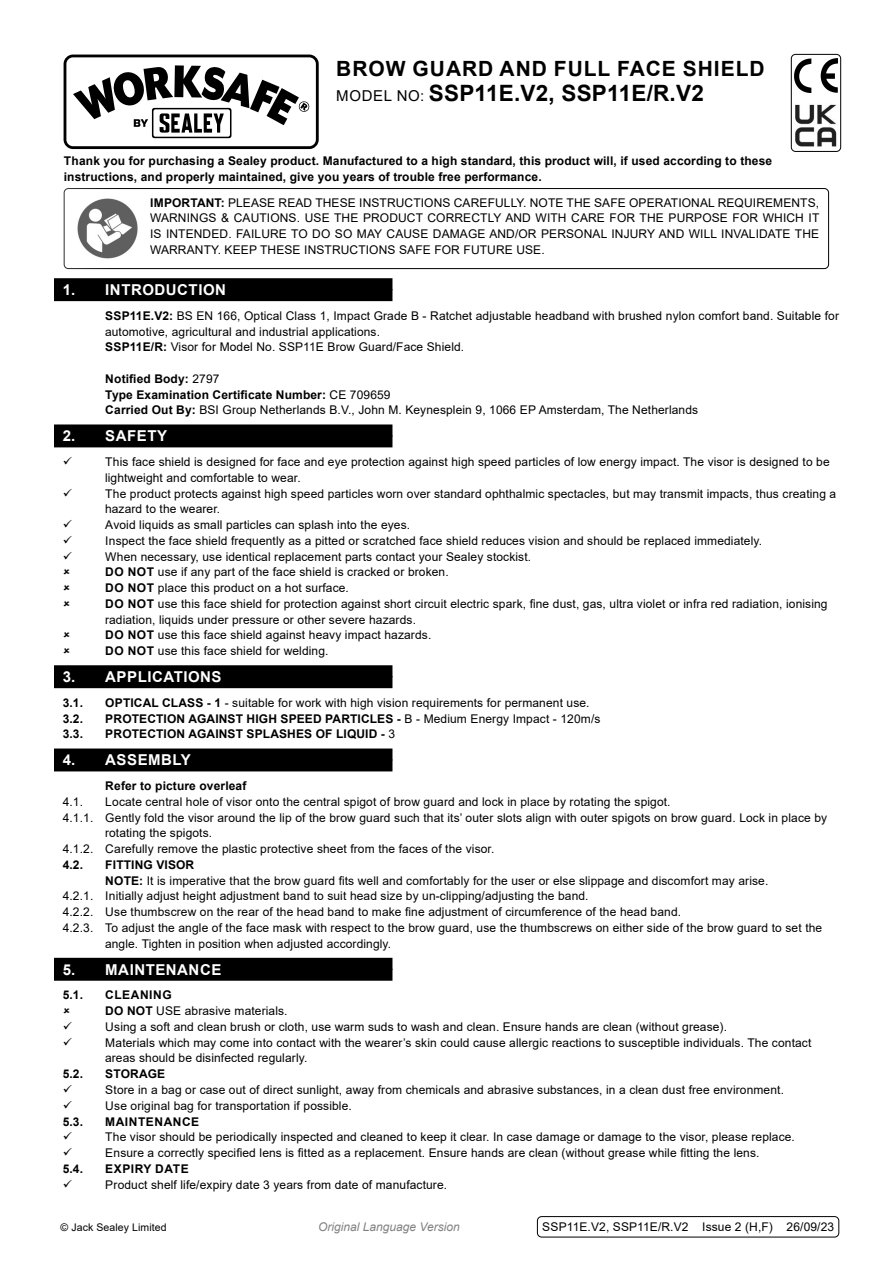
<style>
.page{position:relative;width:893px;height:1263px;background:#fff}
.page>*{position:absolute;margin:0;border:0;box-sizing:border-box;transform-origin:0 0}
.Instructions_Model_No{font:700 22.5px "Arial";letter-spacing:.01em;color:#000}
.Product_Description{font:700 21px "Arial";letter-spacing:.045em;color:#000}
.t1{font:700 15px "Arial";letter-spacing:.035em;color:#fff}
.Body__Tabbed{font:12px/15.8px "Arial";letter-spacing:.01em;color:#000}
.Body{font:700 12px/15.8px "Arial";letter-spacing:.01em;color:#000}
.Body__Tabbed-2{font:700 12px "Arial";letter-spacing:.01em;color:#000}
.Body__Footer{font:12px "Arial";letter-spacing:.01em;color:#000}
.Body-2{font:700 12px "Arial";letter-spacing:.045em;color:#000}
.t2{font:italic 12px "Arial";color:#818181}
.Body__Justified__7pt{font:10.5px "Arial";letter-spacing:.01em;color:#000}
.s1{font-weight:400;font-size:15px}
.s2{font-weight:700}
.s3{font-weight:400}
</style>
<div class="page">
<div style="left:64px;top:55px;width:255px;height:94px;background:linear-gradient(to right,#000,#020202);border-radius:9px"></div>
<div style="left:66px;top:57px;width:250px;height:89px;background:#fff;border-radius:7px"></div>
<svg style="left:73px;top:65px;width:237px;height:73px"></svg>
<div style="left:54px;top:289px;width:338px;height:12px;background:#000"></div>
<div style="left:54px;top:278px;width:338px;height:12px;background:#000"></div>
<div style="left:54px;top:435px;width:338px;height:12px;background:#000"></div>
<div style="left:54px;top:424px;width:338px;height:12px;background:#000"></div>
<div style="left:54px;top:676px;width:338px;height:12px;background:#000"></div>
<div style="left:54px;top:665px;width:338px;height:12px;background:#000"></div>
<div style="left:54px;top:759px;width:338px;height:12px;background:#000"></div>
<div style="left:54px;top:748px;width:338px;height:12px;background:#000"></div>
<div style="left:54px;top:969px;width:338px;height:12px;background:#000"></div>
<div style="left:54px;top:958px;width:338px;height:12px;background:#000"></div>
<div style="left:64px;top:188px;width:765px;height:81px;border:1px solid #000;border-radius:4px"></div>
<img style="left:77px;top:198px;width:61px;height:61px">
<img style="left:795px;top:104px;width:42px;height:42px">
<img style="left:795px;top:58px;width:42px;height:34px">
<div style="left:791px;top:54px;width:50px;height:98px;border:1px solid #000;border-radius:4px"></div>
<div style="left:537px;top:1216px;width:302px;height:21px;border:1px solid #000;border-radius:4px"></div>
<p class="Product_Description" style="left:336px;top:53px;width:430px">BROW GUARD AND FULL FACE SHIELD</p>
<p class="Instructions_Model_No" style="left:336px;top:77px;width:369px"><span class="s1">MODEL NO:</span> SSP11E.V2, SSP11E/R.V2</p>
<p class="Body" style="left:64px;top:153px;width:710px">Thank you for purchasing a Sealey product. Manufactured to a high standard, this product will, if used according to these instructions, and properly maintained, give you years of trouble free performance.</p>
<p class="Body__Tabbed" style="left:150px;top:194px;width:671px;text-align:justify"><span class="s2">IMPORTANT:</span> PLEASE READ THESE INSTRUCTIONS CAREFULLY. NOTE THE SAFE OPERATIONAL REQUIREMENTS, WARNINGS &amp; CAUTIONS. USE THE PRODUCT CORRECTLY AND WITH CARE FOR THE PURPOSE FOR WHICH IT IS INTENDED. FAILURE TO DO SO MAY CAUSE DAMAGE AND/OR PERSONAL INJURY AND WILL INVALIDATE THE WARRANTY. KEEP THESE INSTRUCTIONS SAFE FOR FUTURE USE.</p>
<p class="t1" style="left:63px;top:279px;width:165px">1. INTRODUCTION</p>
<p class="Body__Tabbed" style="left:105px;top:308px;width:735px"><span class="s2">SSP11E.V2:</span> BS EN 166, Optical Class 1, Impact Grade B - Ratchet adjustable headband with brushed nylon comfort band. Suitable for automotive, agricultural and industrial applications.</p>
<p class="Body__Tabbed" style="left:105px;top:339px;width:360px"><span class="s2">SSP11E/R:</span> Visor for Model No. SSP11E Brow Guard/Face Shield.</p>
<p class="Body__Tabbed-2" style="left:105px;top:370px;width:116px">Notified Body: <span class="s3">2797</span></p>
<p class="Body__Tabbed-2" style="left:105px;top:386px;width:287px">Type Examination Certificate Number: <span class="s3">CE 709659</span></p>
<p class="Body__Tabbed" style="left:105px;top:402px;width:594px"><span class="s2">Carried Out By:</span> BSI Group Netherlands B.V., John M. Keynesplein 9, 1066 EP Amsterdam, The Netherlands</p>
<p class="t1" style="left:63px;top:426px;width:106px">2. SAFETY</p>
<p class="Body__Tabbed" style="left:105px;top:454px;width:726px">This face shield is designed for face and eye protection against high speed particles of low energy impact. The visor is designed to be lightweight and comfortable to wear.</p>
<p class="Body__Tabbed" style="left:105px;top:485px;width:733px">The product protects against high speed particles worn over standard ophthalmic spectacles, but may transmit impacts, thus creating a hazard to the wearer.</p>
<p class="Body__Tabbed" style="left:105px;top:517px;width:306px">Avoid liquids as small particles can splash into the eyes.</p>
<p class="Body__Tabbed" style="left:105px;top:533px;width:658px">Inspect the face shield frequently as a pitted or scratched face shield reduces vision and should be replaced immediately.</p>
<p class="Body__Tabbed" style="left:105px;top:548px;width:427px">When necessary, use identical replacement parts contact your Sealey stockist.</p>
<p class="Body__Tabbed" style="left:105px;top:564px;width:345px"><span class="s2">DO NOT</span> use if any part of the face shield is cracked or broken.</p>
<p class="Body__Tabbed" style="left:105px;top:580px;width:245px"><span class="s2">DO NOT</span> place this product on a hot surface.</p>
<p class="Body__Tabbed" style="left:105px;top:596px;width:724px"><span class="s2">DO NOT</span> use this face shield for protection against short circuit electric spark, fine dust, gas, ultra violet or infra red radiation, ionising radiation, liquids under pressure or other severe hazards.</p>
<p class="Body__Tabbed" style="left:105px;top:627px;width:328px"><span class="s2">DO NOT</span> use this face shield against heavy impact hazards.</p>
<p class="Body__Tabbed" style="left:105px;top:643px;width:225px"><span class="s2">DO NOT</span> use this face shield for welding.</p>
<p class="t1" style="left:63px;top:666px;width:160px">3. APPLICATIONS</p>
<p class="Body" style="left:63px;top:695px;width:22px">3.1.</p>
<p class="Body__Tabbed" style="left:105px;top:695px;width:486px"><span class="s2">OPTICAL CLASS - 1</span> - suitable for work with high vision requirements for permanent use.</p>
<p class="Body" style="left:63px;top:711px;width:22px">3.2.</p>
<p class="Body" style="left:105px;top:711px;width:497px">PROTECTION AGAINST HIGH SPEED PARTICLES - <span class="s3">B - Medium Energy Impact - 120m/s</span></p>
<p class="Body" style="left:63px;top:726px;width:22px">3.3.</p>
<p class="Body" style="left:105px;top:726px;width:291px">PROTECTION AGAINST SPLASHES OF LIQUID - <span class="s3">3</span></p>
<p class="t1" style="left:63px;top:750px;width:130px">4. ASSEMBLY</p>
<p class="Body__Tabbed-2" style="left:105px;top:777px;width:143px">Refer to picture overleaf</p>
<p class="Body__Tabbed" style="left:63px;top:794px;width:22px">4.1.</p>
<p class="Body__Tabbed" style="left:105px;top:794px;width:567px">Locate central hole of visor onto the central spigot of brow guard and lock in place by rotating the spigot.</p>
<p class="Body__Tabbed" style="left:105px;top:809px;width:724px;text-indent:-42px">4.1.1. Gently fold the visor around the lip of the brow guard such that its’ outer slots align with outer spigots on brow guard. Lock in place by rotating the spigots.</p>
<p class="Body__Tabbed" style="left:63px;top:841px;width:433px">4.1.2. Carefully remove the plastic protective sheet from the faces of the visor.</p>
<p class="Body" style="left:63px;top:857px;width:22px">4.2.</p>
<p class="Body" style="left:105px;top:857px;width:90px">FITTING VISOR</p>
<p class="Body__Tabbed" style="left:105px;top:872px;width:665px"><span class="s2">NOTE:</span> It is imperative that the brow guard fits well and comfortably for the user or else slippage and discomfort may arise.</p>
<p class="Body__Tabbed" style="left:63px;top:888px;width:527px">4.2.1. Initially adjust height adjustment band to suit head size by un-clipping/adjusting the band.</p>
<p class="Body__Tabbed" style="left:63px;top:904px;width:620px">4.2.2. Use thumbscrew on the rear of the head band to make fine adjustment of circumference of the head band.</p>
<p class="Body__Tabbed" style="left:105px;top:920px;width:719px;text-indent:-42px">4.2.3. To adjust the angle of the face mask with respect to the brow guard, use the thumbscrews on either side of the brow guard to set the angle. Tighten in position when adjusted accordingly.</p>
<p class="t1" style="left:63px;top:959px;width:160px">5. MAINTENANCE</p>
<p class="Body" style="left:63px;top:987px;width:22px">5.1.</p>
<p class="Body-2" style="left:105px;top:987px;width:68px">CLEANING</p>
<p class="Body__Tabbed" style="left:105px;top:1003px;width:184px"><span class="s2">DO NOT</span> USE abrasive materials.</p>
<p class="Body__Tabbed" style="left:105px;top:1019px;width:623px">Using a soft and clean brush or cloth, use warm suds to wash and clean. Ensure hands are clean (without grease).</p>
<p class="Body__Tabbed" style="left:105px;top:1034px;width:708px">Materials which may come into contact with the wearer’s skin could cause allergic reactions to susceptible individuals. The contact areas should be disinfected regularly.</p>
<p class="Body" style="left:63px;top:1066px;width:22px">5.2.</p>
<p class="Body" style="left:105px;top:1066px;width:62px">STORAGE</p>
<p class="Body__Tabbed" style="left:105px;top:1082px;width:680px">Store in a bag or case out of direct sunlight, away from chemicals and abrasive substances, in a clean dust free environment.</p>
<p class="Body__Tabbed" style="left:105px;top:1097px;width:248px">Use original bag for transportation if possible.</p>
<p class="Body" style="left:63px;top:1113px;width:22px">5.3.</p>
<p class="Body-2" style="left:105px;top:1113px;width:96px">MAINTENANCE</p>
<p class="Body__Tabbed" style="left:105px;top:1129px;width:691px">The visor should be periodically inspected and cleaned to keep it clear. In case damage or damage to the visor, please replace.</p>
<p class="Body__Tabbed" style="left:105px;top:1145px;width:656px">Ensure a correctly specified lens is fitted as a replacement. Ensure hands are clean (without grease while fitting the lens.</p>
<p class="Body" style="left:63px;top:1161px;width:22px">5.4.</p>
<p class="Body-2" style="left:105px;top:1160px;width:85px">EXPIRY DATE</p>
<p class="Body__Tabbed" style="left:105px;top:1176px;width:343px">Product shelf life/expiry date 3 years from date of manufacture.</p>
<p class="Body__Justified__7pt" style="left:61px;top:1220px;width:108px">© Jack Sealey Limited</p>
<p class="t2" style="left:318px;top:1219px;width:143px">Original Language Version</p>
<p class="Body__Footer" style="left:542px;top:1219px;width:293px">SSP11E.V2, SSP11E/R.V2 Issue 2 (H,F) 26/09/23</p>
</div>
